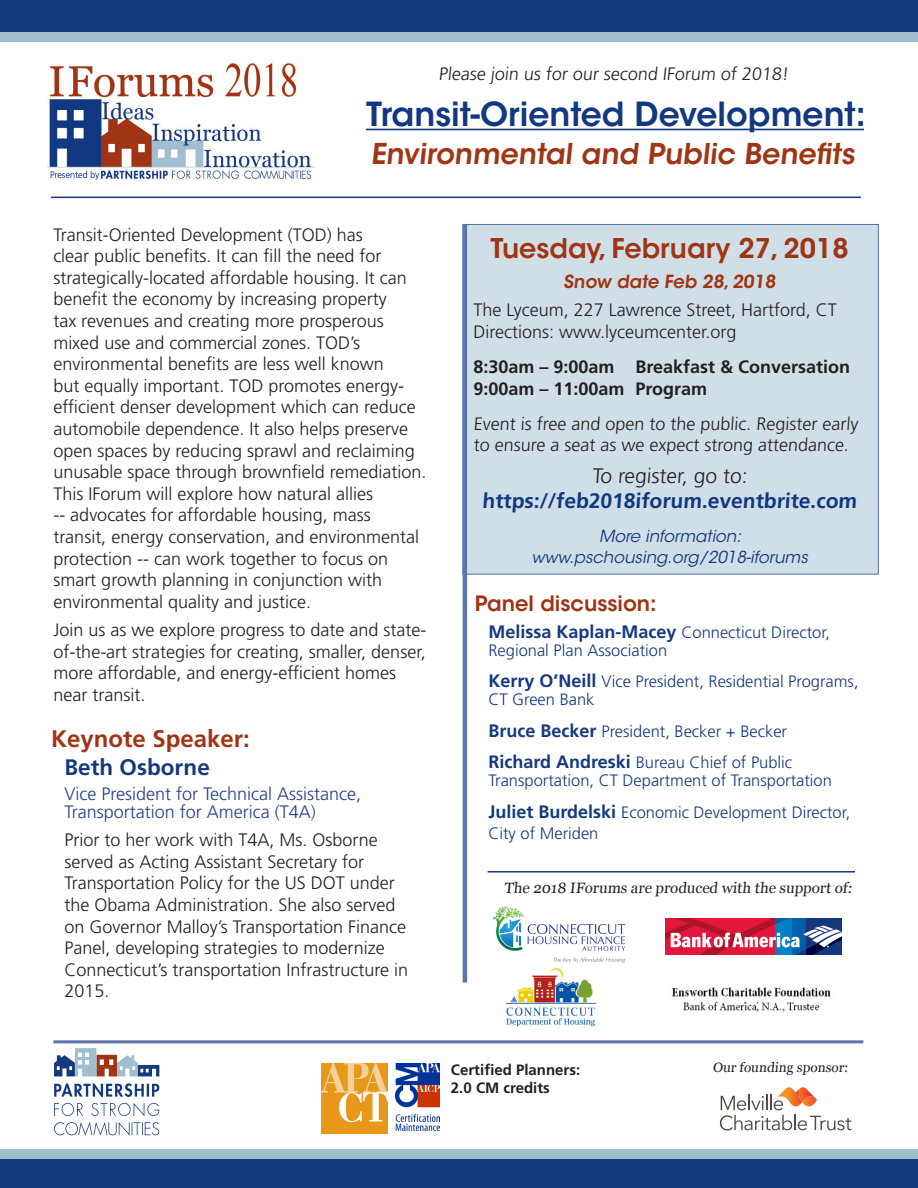
<style>
.page{position:relative;width:918px;height:1188px;background:#fff}
.page>*{position:absolute;margin:0;border:0;box-sizing:border-box;transform-origin:0 0}
.t1{font:600 33px "ITC Avant Garde Std";color:#113880}
.t2{font:600 28.5px "ITC Avant Garde Std";color:#9f3515}
.t3{font:600 27px "ITC Avant Garde Std";color:#9f3515}
.t4{font:700 24px "Frutiger LT Std";color:#9f3515}
.t5{font:700 22.5px "Frutiger LT Std";color:#15397f}
.t6{font:700 21px "Frutiger LT Std";color:#113880}
.t7{font:600 21px "ITC Avant Garde Std";color:#9f3413}
.t8{font:300 21px "Frutiger LT Std";color:#231f20}
.t9{font:300 18px/21.6px "Frutiger LT Std";color:#231f20}
.t10{font:300 18px/18px "Frutiger LT Std";color:#253f8e}
.t11{font:700 18px/21.6px "Frutiger LT Std";color:#231f20}
.t12{font:600 18px "ITC Avant Garde Std";color:#9f3515}
.t13{font:300 16.5px/18px "Frutiger LT Std";color:#15397f}
.t14{font:italic 16.5px/21.6px "ITC Avant Garde Std";color:#15397f;text-align:center}
.t15{font:15px "Georgia";color:#231f20}
.t16{font:700 15px "Frutiger LT Std";color:#231f20}
.t17{font:13.5px "Georgia";color:#231f20}
.s1{font-weight:700;font-size:18px}
</style>
<div class="page">
<div style="left:463px;top:224px;width:416px;height:351px;background:#d0dfe7;border:1px solid #526ca0"></div>
<hr style="left:51px;top:197px;width:810px;height:1px;background:#15397f">
<hr style="left:366px;top:129px;width:498px;height:1px;background:#113880">
<div style="left:0;top:0;width:918px;height:33px;background:#15397f"></div>
<div style="left:0;top:1158px;width:918px;height:30px;background:#15397f"></div>
<svg style="left:720px;top:1087px;width:131px;height:44px"></svg>
<svg style="left:54px;top:1122px;width:105px;height:14px"></svg>
<svg style="left:54px;top:1103px;width:105px;height:13px"></svg>
<svg style="left:54px;top:1083px;width:105px;height:14px"></svg>
<svg style="left:54px;top:1048px;width:105px;height:28px"></svg>
<div style="left:0;top:1149px;width:918px;height:10px;background:#a1becf"></div>
<div style="left:0;top:32px;width:918px;height:10px;background:#a1becf"></div>
<img style="left:395px;top:1063px;width:44px;height:67px">
<img style="left:48px;top:62px;width:266px;height:118px">
<img style="left:322px;top:1063px;width:65px;height:71px">
<hr style="left:53px;top:1040px;width:810px;height:3px;background:#5b74a5">
<img style="left:507px;top:967px;width:90px;height:60px">
<img style="left:494px;top:906px;width:132px;height:57px">
<img style="left:666px;top:918px;width:176px;height:37px">
<img style="left:671px;top:987px;width:160px;height:25px">
<hr style="left:488px;top:871px;width:367px;height:2px;background:#15397f">
<hr style="left:463px;top:224px;width:4px;height:758px;background:#5d76a7">
<p class="t9" style="left:438px;top:63px;width:354px">Please join us for our second IForum of 2018!</p>
<h1 class="t1" style="left:366px;top:93px;width:501px">Transit-Oriented Development:</h1>
<h2 class="t2" style="left:371px;top:135px;width:490px">Environmental and Public Benefits</h2>
<p class="t9" style="left:53px;top:224px;width:375px">Transit-Oriented Development (TOD) has<br>clear public benefits. It can fill the need for strategically-located affordable housing. It can benefit the economy by increasing property<br>tax revenues and creating more prosperous mixed use and commercial zones. TOD’s environmental benefits are less well known<br>but equally important. TOD promotes energy&shy;efficient denser development which can reduce automobile dependence. It also helps preserve open spaces by reducing sprawl and reclaiming unusable space through brownfield remediation.<br>This IForum will explore how natural allies<br>-- advocates for affordable housing, mass transit, energy conservation, and environmental protection -- can work together to focus on smart growth planning in conjunction with environmental quality and justice.</p>
<p class="t9" style="left:53px;top:619px;width:375px">Join us as we explore progress to date and state&shy;of-the-art strategies for creating, smaller, denser, more affordable, and energy-efficient homes near transit.</p>
<h3 class="t4" style="left:51px;top:724px;width:200px">Keynote Speaker:</h3>
<p class="t5" style="left:64px;top:754px;width:147px">Beth Osborne</p>
<p class="t10" style="left:64px;top:785px;width:298px">Vice President for Technical Assistance,<br>Transportation for America (T4A)</p>
<p class="t9" style="left:64px;top:829px;width:345px">Prior to her work with T4A, Ms. Osborne served as Acting Assistant Secretary for Transportation Policy for the US DOT under the Obama Administration. She also served on Governor Malloy’s Transportation Finance Panel, developing strategies to modernize Connecticut’s transportation Infrastructure in 2015.</p>
<h3 class="t3" style="left:491px;top:231px;width:360px">Tuesday, February 27, 2018</h3>
<p class="t12" style="left:564px;top:270px;width:216px">Snow date Feb 28,2018</p>
<p class="t9" style="left:473px;top:299px;width:365px">The Lyceum, 227 Lawrence Street, Hartford, CT<br>Directions: www.lyceumcenter.org</p>
<p class="t11" style="left:473px;top:356px;width:378px">8:30am – 9:00am Breakfast &amp; Conversation<br>9:00am – 11:00am Program</p>
<p class="t9" style="left:473px;top:413px;width:388px">Event is free and open to the public. Register early to ensure a seat as we expect strong attendance.</p>
<p class="t8" style="left:592px;top:464px;width:158px">To register, go to:</p>
<p class="t6" style="left:482px;top:489px;width:378px">https://feb2018iforum.eventbrite.com</p>
<p class="t14" style="left:531px;top:525px;width:278px">More information: www.pschousing.org/2018-iforums</p>
<p class="t7" style="left:475px;top:590px;width:183px">Panel discussion:</p>
<p class="t13" style="left:488px;top:623px;width:343px"><span class="s1">Melissa Kaplan-Macey</span> Connecticut Director,<br>Regional Plan Association</p>
<p class="t13" style="left:488px;top:673px;width:372px"><span class="s1">Kerry O’Neill</span> Vice President, Residential Programs,<br>CT Green Bank</p>
<p class="t13" style="left:488px;top:715px;width:305px;line-height:31.5px"><span class="s1">Bruce Becker</span> President, Becker + Becker<br><span class="s1">Richard Andreski</span> Bureau Chief of Public</p>
<p class="t13" style="left:488px;top:765px;width:363px;line-height:31.5px">Transportation, CT Department of Transportation<br><span class="s1">Juliet Burdelski</span> Economic Development Director,</p>
<p class="t13" style="left:488px;top:824px;width:112px">City of Meriden</p>
<p class="t15" style="left:504px;top:877px;width:352px">The 2018 IForums are produced with the support of:</p>
<p class="t16" style="left:451px;top:1061px;width:131px">Certified Planners:</p>
<p class="t17" style="left:713px;top:1057px;width:139px">Our founding sponsor:</p>
<p class="t16" style="left:451px;top:1079px;width:100px">2.0 CM credits</p>
</div>
